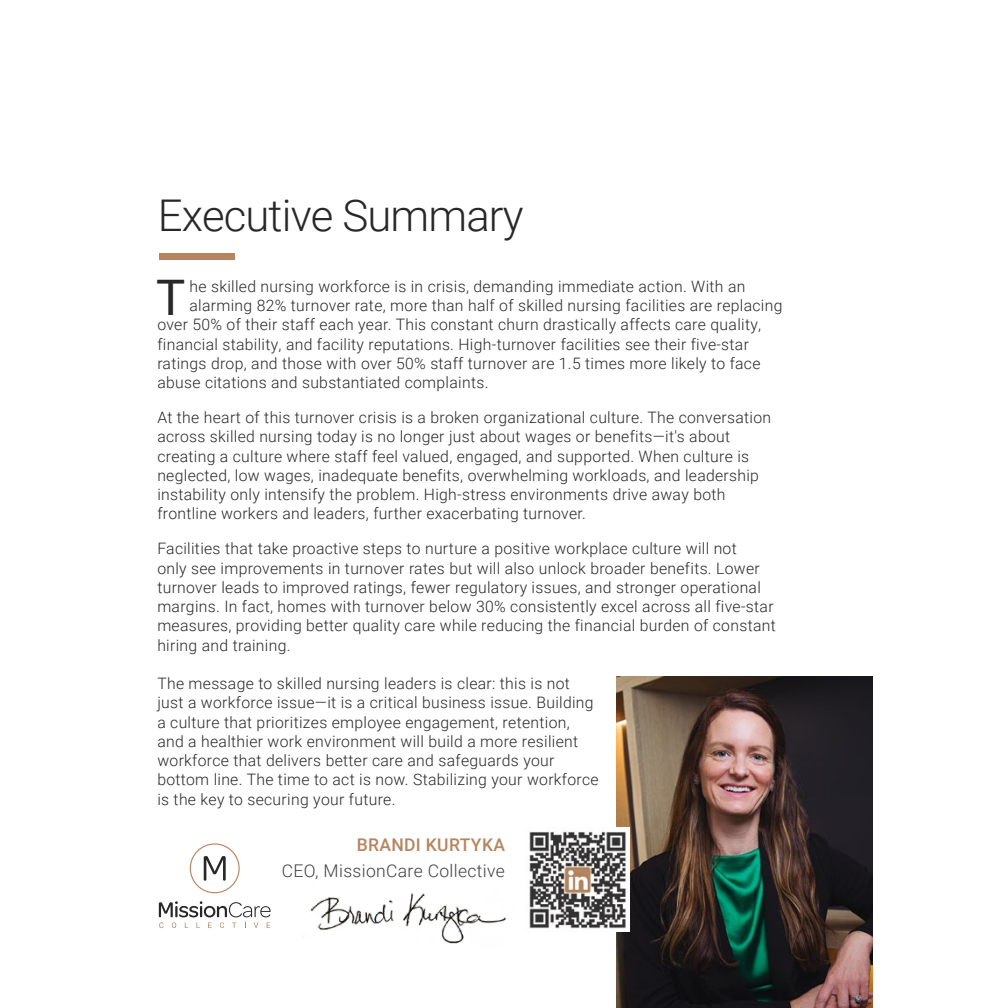
<style>
.page{position:relative;width:1008px;height:1008px;background:#fff}
.page>*{position:absolute;margin:0;border:0;box-sizing:border-box;transform-origin:0 0}
.t1{font:49px "Roboto";color:#292829}
.t2{font:300 43.75px "Roboto";letter-spacing:-.02em;color:#292829}
.t3{font:300 17.5px "Roboto";letter-spacing:.02em;color:#414042}
.t4{font:500 17.5px "Roboto";letter-spacing:.02em;color:#b6855f}
.t5{font:300 15.75px/19.2px "Roboto";letter-spacing:.02em;color:#292829}
</style>
<div class="page">
<img style="left:617px;top:677px;width:256px;height:331px">
<img style="left:529px;top:828px;width:100px;height:104px">
<img style="left:310px;top:893px;width:196px;height:51px">
<div style="left:159px;top:253px;width:76px;height:7px;background:#b6855f"></div>
<svg style="left:190px;top:843px;width:50px;height:50px"></svg>
<svg style="left:159px;top:901px;width:112px;height:27px"></svg>
<h2 class="t2" style="left:158px;top:185px;width:367px">Executive Summary</h2>
<p class="t5" style="left:189px;top:276px;width:557px">he skilled nursing workforce is in crisis, demanding immediate action. With an</p>
<p class="t5" style="left:189px;top:295px;width:594px">alarming 82% turnover rate, more than half of skilled nursing facilities are replacing</p>
<p class="t5" style="left:157px;top:315px;width:605px">over 50% of their staff each year. This constant churn drastically affects care quality,</p>
<p class="t5" style="left:157px;top:334px;width:593px">financial stability, and facility reputations. High-turnover facilities see their five-star</p>
<p class="t5" style="left:157px;top:353px;width:605px">ratings drop, and those with over 50% staff turnover are 1.5 times more likely to face</p>
<p class="t5" style="left:157px;top:372px;width:333px">abuse citations and substantiated complaints.</p>
<p class="t5" style="left:157px;top:407px;width:615px">At the heart of this turnover crisis is a broken organizational culture. The conversation across skilled nursing today is no longer just about wages or benefits—it's about creating a culture where staff feel valued, engaged, and supported. When culture is neglected, low wages, inadequate benefits, overwhelming workloads, and leadership instability only intensify the problem. High-stress environments drive away both frontline workers and leaders, further exacerbating turnover.</p>
<p class="t5" style="left:157px;top:539px;width:620px">Facilities that take proactive steps to nurture a positive workplace culture will not<br>only see improvements in turnover rates but will also unlock broader benefits. Lower turnover leads to improved ratings, fewer regulatory issues, and stronger operational margins. In fact, homes with turnover below 30% consistently excel across all five-star measures, providing better quality care while reducing the financial burden of constant hiring and training.</p>
<p class="t5" style="left:157px;top:673px;width:443px">The message to skilled nursing leaders is clear: this is not just a workforce issue—it is a critical business issue. Building a culture that prioritizes employee engagement, retention, and a healthier work environment will build a more resilient workforce that delivers better care and safeguards your bottom line. The time to act is now. Stabilizing your workforce is the key to securing your future.</p>
<h1 class="t1" style="left:156px;top:264px;width:31px">T</h1>
<p class="t4" style="left:357px;top:833px;width:150px">BRANDI KURTYKA</p>
<p class="t3" style="left:282px;top:859px;width:225px">CEO, MissionCare Collective</p>
</div>
